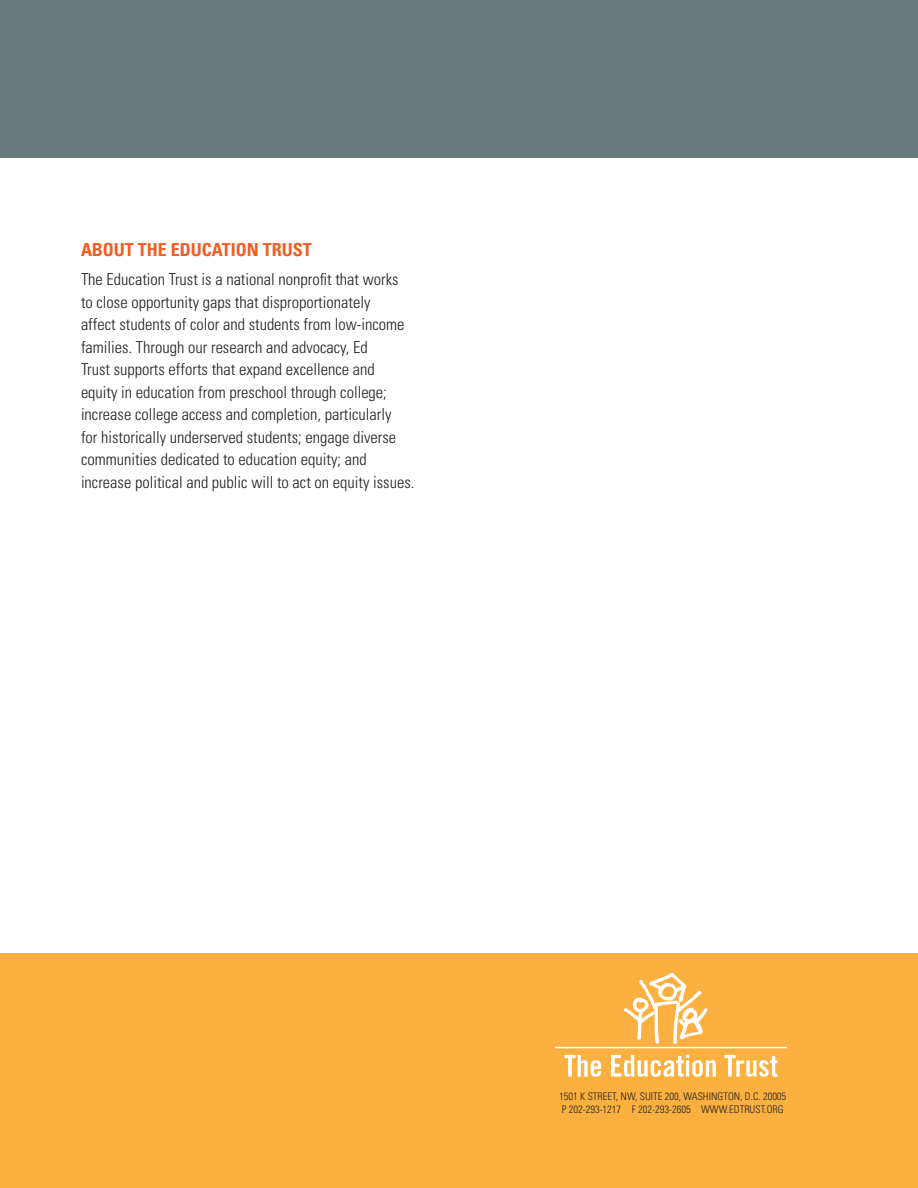
<style>
.page{position:relative;width:918px;height:1188px;background:#fff}
.page>*{position:absolute;margin:0;border:0;box-sizing:border-box;transform-origin:0 0}
.Head_Paragraph_Blue{font:700 condensed 18px "Univers LT";color:#f15d22}
.HE_Body{font:300 condensed 16.5px/22.5px "Univers LT Std";color:#231f20}
.HE_Body-2{font:300 condensed 10.5px "Univers LT Std";color:#231f20}
</style>
<div class="page">
<div style="left:0;top:953px;width:918px;height:235px;background:#fbb03f"></div>
<div style="left:0;top:0;width:918px;height:158px;background:#667b7a"></div>
<svg style="left:565px;top:1055px;width:36px;height:22px"></svg>
<svg style="left:611px;top:1055px;width:105px;height:22px"></svg>
<svg style="left:725px;top:1055px;width:53px;height:22px"></svg>
<svg style="left:624px;top:973px;width:83px;height:71px"></svg>
<hr style="left:555px;top:1047px;width:232px;height:1px;background:#fff">
<p class="Head_Paragraph_Blue" style="left:81px;top:239px;width:232px">ABOUT THE EDUCATION TRUST</p>
<p class="HE_Body" style="left:81px;top:268px;width:335px">The Education Trust is a national nonprofit that works to close opportunity gaps that disproportionately<br>affect students of color and students from low-income families. Through our research and advocacy, Ed<br>Trust supports efforts that expand excellence and equity in education from preschool through college; increase college access and completion, particularly<br>for historically underserved students; engage diverse communities dedicated to education equity; and increase political and public will to act on equity issues.</p>
<p class="HE_Body-2" style="left:559px;top:1090px;width:229px">1501 K STREET, NW, SUITE 200, WASHINGTON, D.C. 20005</p>
<p class="HE_Body-2" style="left:562px;top:1103px;width:223px">P 202-293-1217 F 202-293-2605 WWW.EDTRUST.ORG</p>
</div>
